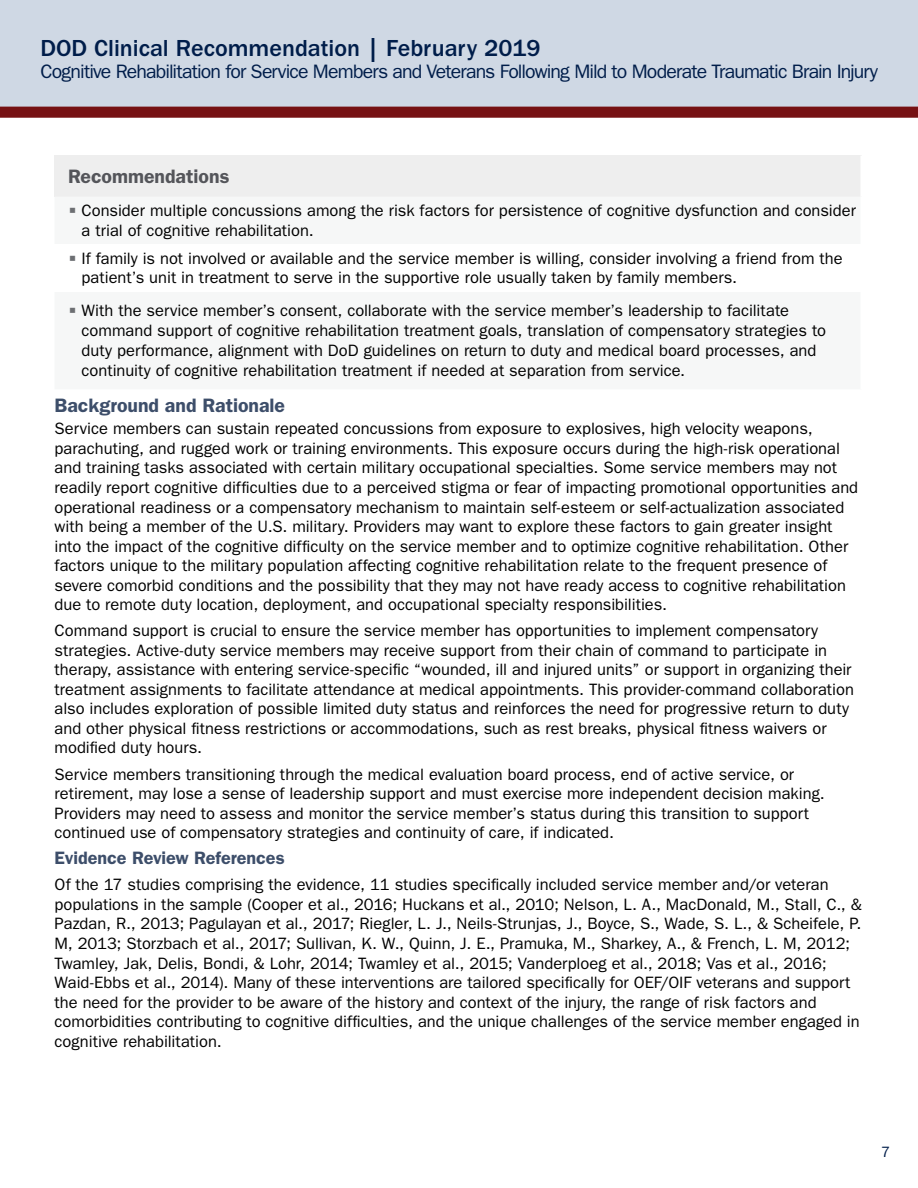
<style>
.page{position:relative;width:918px;height:1188px;background:#fff}
.page>*{position:absolute;margin:0;border:0;box-sizing:border-box;transform-origin:0 0}
.t1{font:500 24px "ITC Franklin Gothic Std";color:#001d4a}
.t2{font:19.5px "ITC Franklin Gothic Std";letter-spacing:-.045em;color:#001d4a}
.t3{font:600 19.5px "Franklin Gothic";color:#3d4e6a}
.t4{font:600 19.5px "Franklin Gothic";color:#54555a}
.t5{font:600 18px "Franklin Gothic";letter-spacing:-.005em;color:#3d4e6a}
.t6{font:16.5px/19.5px "ITC Franklin Gothic Std";color:#000}
.t7{font:15px "ITC Franklin Gothic Std";color:#001d4a}
</style>
<div class="page">
<div style="left:0;top:0;width:918px;height:108px;background:#cfd8e4"></div>
<div style="left:0;top:107px;width:918px;height:11px;background:#761113"></div>
<div style="left:55px;top:156px;width:807px;height:41px;background:#eee"></div>
<hr style="left:860px;top:156px;width:3px;height:41px;background:#fff">
<h1 class="t1" style="left:40px;top:34px;width:502px">DOD Clinical Recommendation | February 2019</h1>
<p class="t2" style="left:40px;top:60px;width:839px">Cognitive Rehabilitation for Service Members and Veterans Following Mild to Moderate Traumatic Brain Injury</p>
<p class="t4" style="left:68px;top:165px;width:163px">Recommendations</p>
<p class="t6" style="left:82px;top:201px;width:776px">Consider multiple concussions among the risk factors for persistence of cognitive dysfunction and consider a trial of cognitive rehabilitation.</p>
<p class="t6" style="left:82px;top:248px;width:763px">If family is not involved or available and the service member is willing, consider involving a friend from the patient’s unit in treatment to serve in the supportive role usually taken by family members.</p>
<p class="t6" style="left:82px;top:301px;width:746px">With the service member’s consent, collaborate with the service member’s leadership to facilitate command support of cognitive rehabilitation treatment goals, translation of compensatory strategies to duty performance, alignment with DoD guidelines on return to duty and medical board processes, and continuity of cognitive rehabilitation treatment if needed at separation from service.</p>
<p class="t3" style="left:55px;top:394px;width:232px">Background and Rationale</p>
<p class="t6" style="left:55px;top:419px;width:805px">Service members can sustain repeated concussions from exposure to explosives, high velocity weapons, parachuting, and rugged work or training environments. This exposure occurs during the high-risk operational and training tasks associated with certain military occupational specialties. Some service members may not readily report cognitive difficulties due to a perceived stigma or fear of impacting promotional opportunities and operational readiness or a compensatory mechanism to maintain self-esteem or self-actualization associated with being a member of the U.S. military. Providers may want to explore these factors to gain greater insight into the impact of the cognitive difficulty on the service member and to optimize cognitive rehabilitation. Other factors unique to the military population affecting cognitive rehabilitation relate to the frequent presence of severe comorbid conditions and the possibility that they may not have ready access to cognitive rehabilitation due to remote duty location, deployment, and occupational specialty responsibilities.</p>
<p class="t6" style="left:55px;top:621px;width:801px">Command support is crucial to ensure the service member has opportunities to implement compensatory strategies. Active-duty service members may receive support from their chain of command to participate in therapy, assistance with entering service-specific “wounded, ill and injured units” or support in organizing their treatment assignments to facilitate attendance at medical appointments. This provider-command collaboration also includes exploration of possible limited duty status and reinforces the need for progressive return to duty and other physical fitness restrictions or accommodations, such as rest breaks, physical fitness waivers or modified duty hours.</p>
<p class="t6" style="left:55px;top:764px;width:772px">Service members transitioning through the medical evaluation board process, end of active service, or retirement, may lose a sense of leadership support and must exercise more independent decision making.<br>Providers may need to assess and monitor the service member’s status during this transition to support continued use of compensatory strategies and continuity of care, if indicated.</p>
<p class="t5" style="left:55px;top:847px;width:232px">Evidence Review References</p>
<p class="t6" style="left:55px;top:875px;width:809px">Of the 17 studies comprising the evidence, 11 studies specifically included service member and/or veteran populations in the sample (Cooper et al., 2016; Huckans et al., 2010; Nelson, L. A., MacDonald, M., Stall, C., &amp; Pazdan, R., 2013; Pagulayan et al., 2017; Riegler, L. J., Neils-Strunjas, J., Boyce, S., Wade, S. L., &amp; Scheifele, P.<br>M, 2013; Storzbach et al., 2017; Sullivan, K. W., Quinn, J. E., Pramuka, M., Sharkey, A., &amp; French, L. M, 2012; Twamley, Jak, Delis, Bondi, &amp; Lohr, 2014; Twamley et al., 2015; Vanderploeg et al., 2018; Vas et al., 2016; Waid-Ebbs et al., 2014). Many of these interventions are tailored specifically for OEF/OIF veterans and support the need for the provider to be aware of the history and context of the injury, the range of risk factors and comorbidities contributing to cognitive difficulties, and the unique challenges of the service member engaged in cognitive rehabilitation.</p>
<p class="t7" style="left:881px;top:1143px;width:10px">7</p>
</div>
